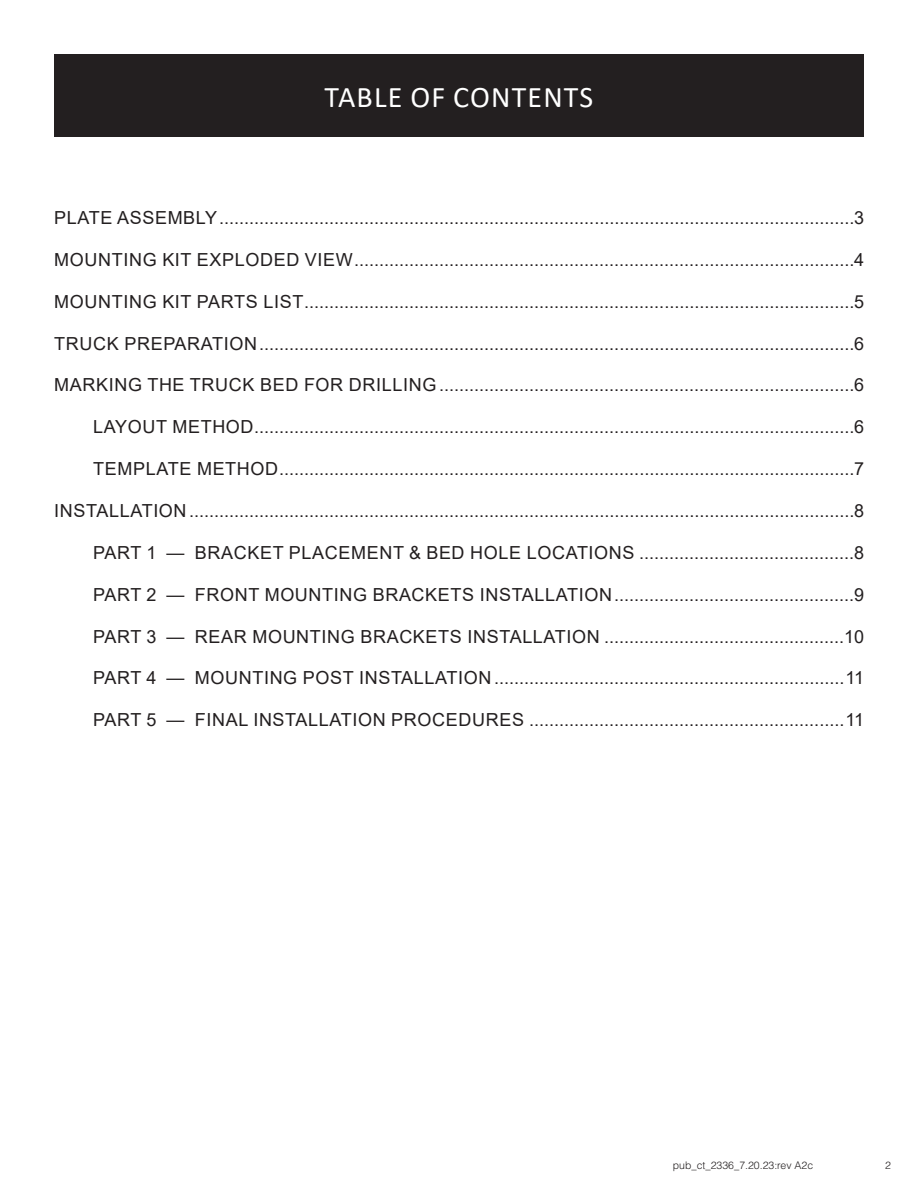
<style>
.page{position:relative;width:918px;height:1188px;background:#fff}
.page>*{position:absolute;margin:0;border:0;box-sizing:border-box;transform-origin:0 0}
.t1{font:30px "Calibri";letter-spacing:.04em;color:#fff}
.t2{font:18px "Arial";letter-spacing:.035em;color:#231f20}
.t3{font:300 10.5px "Helvetica LT Std";color:#231f20}
</style>
<div class="page">
<div style="left:54px;top:54px;width:810px;height:83px;background:#231f20"></div>
<h1 class="t1" style="left:325px;top:76px;width:270px">TABLE OF CONTENTS</h1>
<p class="t2" style="left:54px;top:205px;width:171px">PLATE ASSEMBLY................................................................................................................................</p>
<p class="t2" style="left:854px;top:205px;width:12px">3</p>
<p class="t2" style="left:54px;top:247px;width:305px">MOUNTING KIT EXPLODED VIEW.....................................................................................................</p>
<p class="t2" style="left:854px;top:247px;width:12px">4</p>
<p class="t2" style="left:54px;top:289px;width:255px">MOUNTING KIT PARTS LIST...............................................................................................................</p>
<p class="t2" style="left:854px;top:289px;width:12px">5</p>
<p class="t2" style="left:54px;top:331px;width:210px">TRUCK PREPARATION........................................................................................................................</p>
<p class="t2" style="left:854px;top:331px;width:12px">6</p>
<p class="t2" style="left:54px;top:373px;width:389px">MARKING THE TRUCK BED FOR DRILLING....................................................................................</p>
<p class="t2" style="left:854px;top:373px;width:12px">6</p>
<p class="t2" style="left:93px;top:415px;width:167px">LAYOUT METHOD.........................................................................................................................</p>
<p class="t2" style="left:854px;top:415px;width:12px">6</p>
<p class="t2" style="left:93px;top:456px;width:192px">TEMPLATE METHOD....................................................................................................................</p>
<p class="t2" style="left:854px;top:456px;width:12px">7</p>
<p class="t2" style="left:54px;top:498px;width:141px">INSTALLATION......................................................................................................................................</p>
<p class="t2" style="left:854px;top:498px;width:12px">8</p>
<p class="t2" style="left:93px;top:540px;width:548px">PART 1 — BRACKET PLACEMENT &amp; BED HOLE LOCATIONS............................................</p>
<p class="t2" style="left:854px;top:540px;width:12px">8</p>
<p class="t2" style="left:93px;top:582px;width:526px">PART 2 — FRONT MOUNTING BRACKETS INSTALLATION.................................................</p>
<p class="t2" style="left:854px;top:582px;width:12px">9</p>
<p class="t2" style="left:93px;top:624px;width:513px">PART 3 — REAR MOUNTING BRACKETS INSTALLATION.................................................</p>
<p class="t2" style="left:844px;top:624px;width:22px">10</p>
<p class="t2" style="left:93px;top:666px;width:405px">PART 4 — MOUNTING POST INSTALLATION.......................................................................</p>
<p class="t2" style="left:846px;top:666px;width:20px">11</p>
<p class="t2" style="left:93px;top:707px;width:438px">PART 5 — FINAL INSTALLATION PROCEDURES................................................................</p>
<p class="t2" style="left:846px;top:707px;width:20px">11</p>
<p class="t3" style="left:673px;top:1158px;width:142px">pub_ct_2336_7.20.23:rev A2c</p>
<p class="t3" style="left:885px;top:1158px;width:7px">2</p>
</div>
